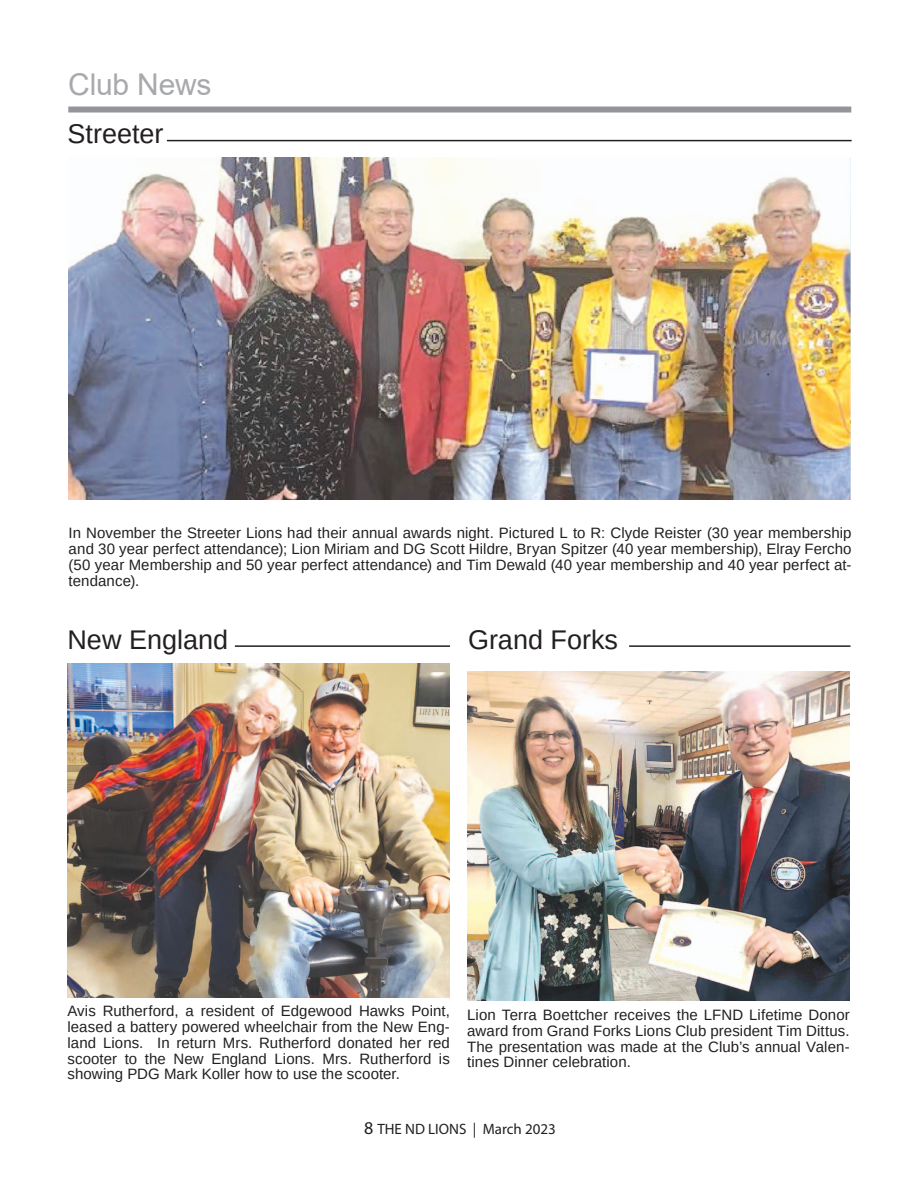
<style>
.page{position:relative;width:918px;height:1188px;background:#fff}
.page>*{position:absolute;margin:0;border:0;box-sizing:border-box;transform-origin:0 0}
.t1{font:30px "Arial";letter-spacing:-.01em;color:#a8a9ad}
.t2{font:27px "Arimo";color:#231f20}
.t3{font:15px/15.8px "Arimo";letter-spacing:.005em;color:#231f20;text-align:justify}
.t4{font:15px "Myriad Pro";color:#231f20}
.s1{font-size:18px}
</style>
<div class="page">
<div style="left:68px;top:107px;width:783px;height:6px;background:#939598"></div>
<hr style="left:167px;top:140px;width:685px;height:1px;background:#231f20">
<hr style="left:629px;top:645px;width:221px;height:2px;background:#231f20">
<hr style="left:235px;top:645px;width:215px;height:2px;background:#231f20">
<img style="left:69px;top:158px;width:782px;height:342px">
<img style="left:467px;top:672px;width:383px;height:328px">
<img style="left:68px;top:663px;width:382px;height:335px">
<h1 class="t1" style="left:68px;top:67px;width:145px">Club News</h1>
<h2 class="t2" style="left:68px;top:119px;width:98px">Streeter</h2>
<p class="t3" style="left:69px;top:525px;width:785px">In November the Streeter Lions had their annual awards night. Pictured L to R: Clyde Reister (30 year membership and 30 year perfect attendance); Lion Miriam and DG Scott Hildre, Bryan Spitzer (40 year membership), Elray Fercho (50 year Membership and 50 year perfect attendance) and Tim Dewald (40 year membership and 40 year perfect at&shy;tendance).</p>
<h2 class="t2" style="left:68px;top:624px;width:162px">New England</h2>
<h2 class="t2" style="left:468px;top:624px;width:152px">Grand Forks</h2>
<p class="t3" style="left:68px;top:1003px;width:384px">Avis Rutherford, a resident of Edgewood Hawks Point, leased a battery powered wheelchair from the New Eng&shy;land Lions. In return Mrs. Rutherford donated her red scooter to the New England Lions. Mrs. Rutherford is showing PDG Mark Koller how to use the scooter.</p>
<p class="t3" style="left:467px;top:1007px;width:384px">Lion Terra Boettcher receives the LFND Lifetime Donor award from Grand Forks Lions Club president Tim Dittus.<br>The presentation was made at the Club’s annual Valen&shy;tines Dinner celebration.</p>
<p class="t4" style="left:364px;top:1123px;width:193px"><span class="s1">8</span> THE ND LIONS | March 2023</p>
</div>
